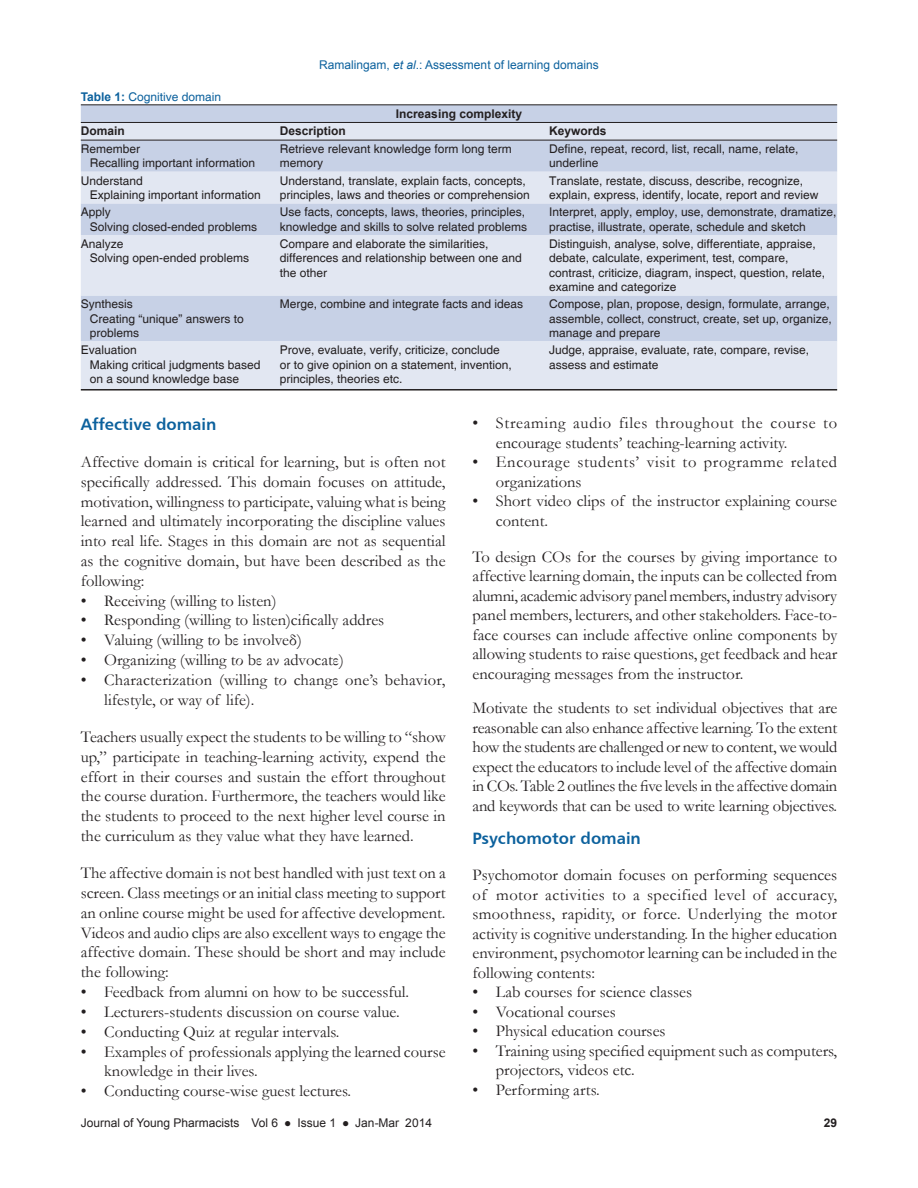
<style>
.page{position:relative;width:918px;height:1188px;background:#fff}
.page>*{position:absolute;margin:0;border:0;box-sizing:border-box;transform-origin:0 0}
.t1{font:16.5px/19.5px "Garamond";color:#231f20;text-align:justify}
.t2{font:16.5px/19.5px "Garamond";letter-spacing:.035em;color:#231f20}
.t3{font:16.5px "Humanist 777 BT Bold B";color:#0c619d}
.t4{font:12px/14.4px "Helvetica";color:#231f20}
.t5{font:12px "Arial";color:#231f20}
.t6{font:700 12px "Arial";color:#231f20}
.t7{font:12px "Arial";color:#0c619d}
.t8{font:12px "Helvetica";color:#0c619d}
.s1{font-family:"Arial";font-weight:700}
.s2{font-style:italic}
</style>
<div class="page">
<div style="left:81px;top:105px;width:756px;height:17px;background:#c7d1e6"></div>
<svg style="left:81px;top:123px;width:756px;height:266px;background:#d6ddec"></svg>
<hr style="left:81px;top:122px;width:468px;height:1px;background:#231f20">
<hr style="left:549px;top:122px;width:288px;height:1px;background:#231f20">
<hr style="left:81px;top:389px;width:468px;height:2px;background:#231f20">
<hr style="left:549px;top:389px;width:288px;height:2px;background:#231f20">
<hr style="left:81px;top:140px;width:756px;height:1px;background:#231f20">
<hr style="left:81px;top:104px;width:468px;height:1px;background:#231f20">
<hr style="left:549px;top:104px;width:288px;height:1px;background:#231f20">
<p class="t8" style="left:81px;top:89px;width:142px"><span class="s1">Table 1:</span> Cognitive domain</p>
<p class="t7" style="left:319px;top:58px;width:281px">Ramalingam, <span class="s2">et al</span>.: Assessment of learning domains</p>
<p class="t6" style="left:396px;top:107px;width:128px">Increasing complexity</p>
<p class="t6" style="left:81px;top:125px;width:46px">Domain</p>
<p class="t6" style="left:280px;top:125px;width:68px">Description</p>
<p class="t6" style="left:549px;top:125px;width:59px">Keywords</p>
<p class="t4" style="left:90px;top:142px;width:167px;text-indent:-9px">Remember<br>Recalling important information</p>
<p class="t4" style="left:280px;top:142px;width:234px">Retrieve relevant knowledge form long term memory</p>
<p class="t4" style="left:549px;top:142px;width:251px">Define, repeat, record, list, recall, name, relate, underline</p>
<p class="t4" style="left:90px;top:173px;width:172px;text-indent:-9px">Understand<br>Explaining important information</p>
<p class="t4" style="left:280px;top:173px;width:252px">Understand, translate, explain facts, concepts, principles, laws and theories or comprehension</p>
<p class="t4" style="left:549px;top:173px;width:271px">Translate, restate, discuss, describe, recognize, explain, express, identify, locate, report and review</p>
<p class="t4" style="left:90px;top:205px;width:169px;text-indent:-9px">Apply<br>Solving closed-ended problems</p>
<p class="t4" style="left:280px;top:205px;width:249px">Use facts, concepts, laws, theories, principles, knowledge and skills to solve related problems</p>
<p class="t4" style="left:549px;top:205px;width:289px">Interpret, apply, employ, use, demonstrate, dramatize, practise, illustrate, operate, schedule and sketch</p>
<p class="t4" style="left:90px;top:237px;width:161px;text-indent:-9px">Analyze<br>Solving open-ended problems</p>
<p class="t4" style="left:280px;top:237px;width:244px">Compare and elaborate the similarities, differences and relationship between one and the other</p>
<p class="t4" style="left:549px;top:237px;width:278px">Distinguish, analyse, solve, differentiate, appraise, debate, calculate, experiment, test, compare, contrast, criticize, diagram, inspect, question, relate, examine and categorize</p>
<p class="t4" style="left:90px;top:297px;width:156px;text-indent:-9px">Synthesis<br>Creating “unique” answers to problems</p>
<p class="t4" style="left:280px;top:297px;width:245px">Merge, combine and integrate facts and ideas</p>
<p class="t4" style="left:549px;top:297px;width:284px">Compose, plan, propose, design, formulate, arrange, assemble, collect, construct, create, set up, organize, manage and prepare</p>
<p class="t4" style="left:90px;top:343px;width:172px;text-indent:-9px">Evaluation<br>Making critical judgments based on a sound knowledge base</p>
<p class="t4" style="left:280px;top:343px;width:234px">Prove, evaluate, verify, criticize, conclude or to give opinion on a statement, invention, principles, theories etc.</p>
<p class="t4" style="left:549px;top:343px;width:262px">Judge, appraise, evaluate, rate, compare, revise, assess and estimate</p>
<p class="t3" style="left:81px;top:414px;width:137px">Affective domain</p>
<p class="t1" style="left:81px;top:452px;width:366px">Affective domain is critical for learning, but is often not specifically addressed. This domain focuses on attitude, motivation, willingness to participate, valuing what is being learned and ultimately incorporating the discipline values into real life. Stages in this domain are not as sequential as the cognitive domain, but have been described as the following:</p>
<p class="t1" style="left:81px;top:591px;width:197px">• Receiving (willing to listen)</p>
<p class="t1" style="left:81px;top:611px;width:305px">• Responding (willing to listen)cifically addres</p>
<p class="t1" style="left:81px;top:631px;width:223px">• Valuing (willing tο bε involveδ)</p>
<p class="t1" style="left:81px;top:650px;width:265px">• Organizing (willing tο bε aν advocatε)</p>
<p class="t1" style="left:104px;top:670px;width:343px;text-indent:-23px">• Characterization (willing tο changε one’s behavior, lifestyle, or way of life).</p>
<p class="t1" style="left:81px;top:727px;width:366px">Teachers usually expect the students to be willing to “show up,” participate in teaching-learning activity, expend the effort in their courses and sustain the effort throughout the course duration. Furthermore, the teachers would like the students to proceed to the next higher level course in the curriculum as they value what they have learned.</p>
<p class="t1" style="left:81px;top:863px;width:366px">The affective domain is not best handled with just text on a screen. Class meetings or an initial class meeting to support an online course might be used for affective development.<br>Videos and audio clips are also excellent ways to engage the affective domain. These should be short and may include the following:</p>
<p class="t1" style="left:81px;top:982px;width:330px">• Feedback from alumni on how to be successful.</p>
<p class="t1" style="left:81px;top:1002px;width:320px">• Lecturers-students discussion on course value.</p>
<p class="t1" style="left:81px;top:1022px;width:260px">• Conducting Quiz at regular intervals.</p>
<p class="t1" style="left:104px;top:1042px;width:343px;text-indent:-23px">• Examples of professionals applying the learned course knowledge in their lives.</p>
<p class="t1" style="left:81px;top:1081px;width:272px">• Conducting course-wise guest lectures.</p>
<p class="t1" style="left:496px;top:414px;width:343px;text-indent:-23px">• Streaming audio files throughout the course to encourage students’ teaching-learning activity.</p>
<p class="t2" style="left:496px;top:453px;width:343px;text-indent:-23px">• Encourage students’ visit to programme related organizations</p>
<p class="t1" style="left:496px;top:492px;width:343px;text-indent:-23px">• Short video clips of the instructor explaining course content.</p>
<p class="t1" style="left:473px;top:547px;width:366px">To design COs for the courses by giving importance to affective learning domain, the inputs can be collected from alumni, academic advisory panel members, industry advisory panel members, lecturers, and other stakeholders. Face-to&shy;face courses can include affective online components by allowing students to raise questions, get feedback and hear encouraging messages from the instructor.</p>
<p class="t1" style="left:473px;top:699px;width:366px">Motivate the students to set individual objectives that are reasonable can also enhance affective learning. To the extent how the students are challenged or new to content, we would expect the educators to include level of the affective domain in COs. Table 2 outlines the five levels in the affective domain and keywords that can be used to write learning objectives.</p>
<p class="t3" style="left:472px;top:828px;width:170px">Psychomotor domain</p>
<p class="t1" style="left:472px;top:866px;width:366px">Psychomotor domain focuses on performing sequences of motor activities to a specified level of accuracy, smoothness, rapidity, or force. Underlying the motor activity is cognitive understanding. In the higher education environment, psychomotor learning can be included in the following contents:</p>
<p class="t1" style="left:472px;top:983px;width:221px">• Lab courses for science classes</p>
<p class="t1" style="left:472px;top:1002px;width:145px">• Vocational courses</p>
<p class="t1" style="left:472px;top:1022px;width:195px">• Physical education courses</p>
<p class="t1" style="left:496px;top:1041px;width:343px;text-indent:-23px">• Training using specified equipment such as computers, projectors, videos etc.</p>
<p class="t1" style="left:472px;top:1080px;width:129px">• Performing arts.</p>
<p class="t5" style="left:81px;top:1116px;width:353px">Journal of Young Pharmacists Vol 6 ● Issue 1 ● Jan-Mar 2014</p>
<p class="t6" style="left:824px;top:1116px;width:15px">29</p>
</div>
